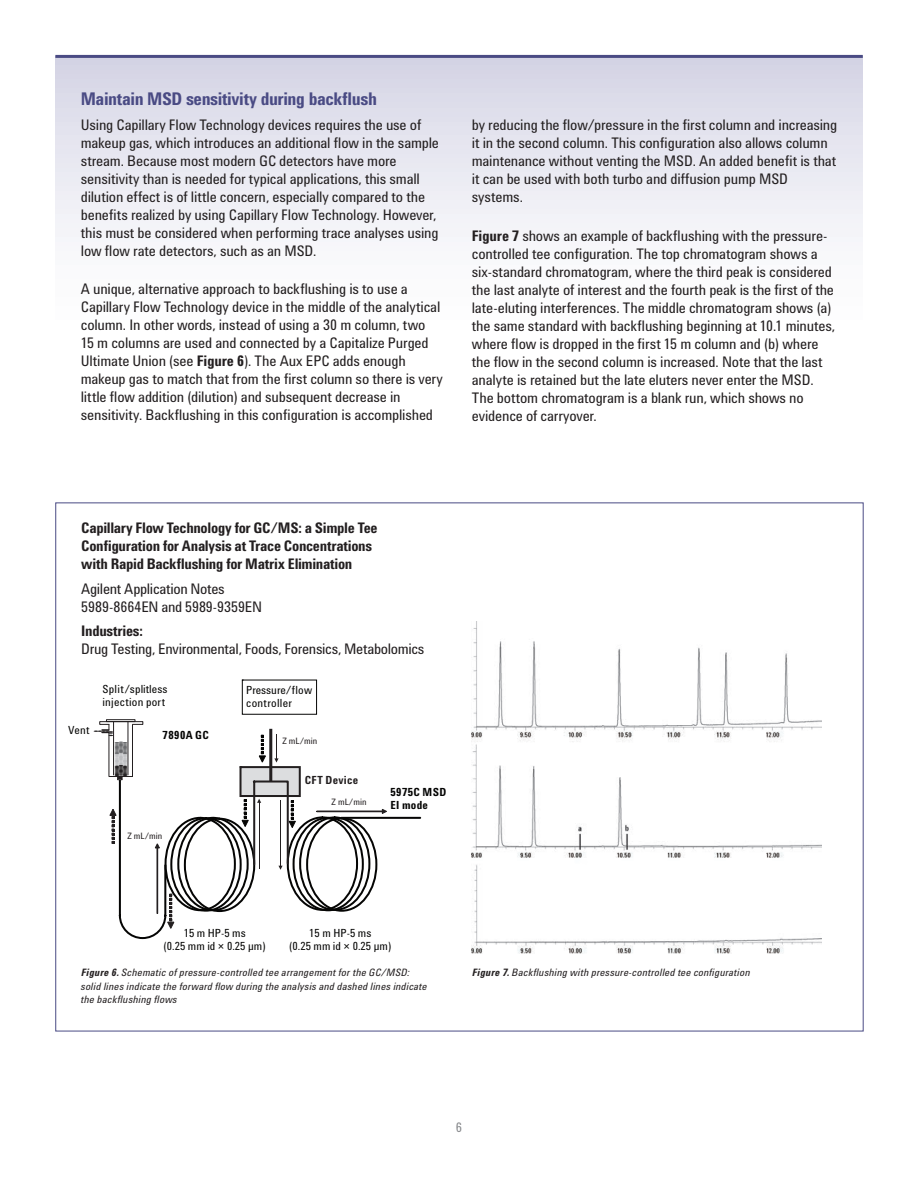
<style>
.page{position:relative;width:918px;height:1188px;background:#fff}
.page>*{position:absolute;margin:0;border:0;box-sizing:border-box;transform-origin:0 0}
.t1{font:700 18px "Agilent Condensed CFF";letter-spacing:-.025em;color:#4a4b84}
.t2{font:15px/18px "Agilent Condensed CFF";letter-spacing:-.015em;color:#231f20}
.t3{font:700 15px/18px "Agilent Condensed CFF";letter-spacing:-.02em;color:#231f20}
.t4{font:13.5px "Agilent Condensed CFF";color:#87898c}
.t5{font:11.55px/13.8px "Agilent Cond";letter-spacing:.005em;color:#050504;text-align:center}
.t6{font:11.55px/13.8px "Agilent Cond";letter-spacing:.025em;color:#050504}
.t7{font:700 11.55px/13.8px "Agilent Cond";letter-spacing:.035em;color:#050504}
.t8{font:700 11.55px "Agilent Cond";letter-spacing:.02em;color:#231f20}
.t9{font:italic 10.5px/13.5px "Agilent Condensed CFF";letter-spacing:.02em;color:#231f20}
.t10{font:9px "Agilent Cond";letter-spacing:.005em;color:#231f20}
.s1{font-weight:700}
</style>
<div class="page">
<div style="left:55px;top:56px;width:808px;height:307px;background:linear-gradient(to bottom,#d7d7e6,#fff)"></div>
<hr style="left:55px;top:55px;width:808px;height:3px;background:#4a4b84">
<div style="left:287px;top:816px;width:71px;height:95px;border:2px solid #050504;border-radius:50%"></div>
<div style="left:293px;top:817px;width:71px;height:94px;border:2px solid #050504;border-radius:50%"></div>
<div style="left:299px;top:816px;width:71px;height:95px;border:2px solid #050504;border-radius:50%"></div>
<div style="left:306px;top:817px;width:71px;height:95px;border:2px solid #050504;border-radius:50%"></div>
<div style="left:241px;top:767px;width:59px;height:29px;background:#dcdddf"></div>
<div style="left:240px;top:766px;width:61px;height:31px;border:2px solid #231f20"></div>
<hr style="left:269px;top:729px;width:3px;height:52px;background:#231f20">
<div style="left:242px;top:680px;width:75px;height:35px;border:1px solid #050504"></div>
<hr style="left:341px;top:817px;width:79px;height:2px;background:#050504">
<div style="left:317px;top:811px;width:66px;height:1px;border:1px solid #231f20"></div>
<svg style="left:382px;top:809px;width:5px;height:5px"></svg>
<svg style="left:274px;top:734px;width:5px;height:29px"></svg>
<svg style="left:259px;top:735px;width:7px;height:27px"></svg>
<svg style="left:182px;top:779px;width:114px;height:91px"></svg>
<div style="left:106px;top:719px;width:29px;height:3px;border:1px solid #231f20"></div>
<svg style="left:94px;top:721px;width:80px;height:219px"></svg>
<img style="left:472px;top:621px;width:349px;height:332px">
<p class="t1" style="left:81px;top:93px;width:298px">Maintain MSD sensitivity during backflush</p>
<p class="t2" style="left:81px;top:117px;width:360px">Using Capillary Flow Technology devices requires the use of makeup gas, which introduces an additional flow in the sample stream. Because most modern GC detectors have more sensitivity than is needed for typical applications, this small dilution effect is of little concern, especially compared to the benefits realized by using Capillary Flow Technology. However, this must be considered when performing trace analyses using low flow rate detectors, such as an MSD.</p>
<p class="t2" style="left:81px;top:281px;width:364px">A unique, alternative approach to backflushing is to use a Capillary Flow Technology device in the middle of the analytical column. In other words, instead of using a 30 m column, two<br>15 m columns are used and connected by a Capitalize Purged Ultimate Union (see <span class="s1">Figure 6</span>). The Aux EPC adds enough makeup gas to match that from the first column so there is very little flow addition (dilution) and subsequent decrease in sensitivity. Backflushing in this configuration is accomplished</p>
<p class="t2" style="left:472px;top:117px;width:367px">by reducing the flow/pressure in the first column and increasing it in the second column. This configuration also allows column maintenance without venting the MSD. An added benefit is that it can be used with both turbo and diffusion pump MSD systems.</p>
<p class="t2" style="left:472px;top:228px;width:365px"><span class="s1">Figure 7</span> shows an example of backflushing with the pressure&shy;controlled tee configuration. The top chromatogram shows a six-standard chromatogram, where the third peak is considered the last analyte of interest and the fourth peak is the first of the late-eluting interferences. The middle chromatogram shows (a) the same standard with backflushing beginning at 10.1 minutes, where flow is dropped in the first 15 m column and (b) where the flow in the second column is increased. Note that the last analyte is retained but the late eluters never enter the MSD.<br>The bottom chromatogram is a blank run, which shows no evidence of carryover.</p>
<p class="t3" style="left:81px;top:520px;width:298px">Capillary Flow Technology for GC/MS: a Simple Tee<br>Configuration for Analysis at Trace Concentrations with Rapid Backflushing for Matrix Elimination</p>
<p class="t2" style="left:81px;top:581px;width:182px">Agilent Application Notes<br>5989-8664EN and 5989-9359EN</p>
<p class="t3" style="left:81px;top:623px;width:63px">Industries:</p>
<p class="t2" style="left:81px;top:641px;width:345px">Drug Testing, Environmental, Foods, Forensics, Metabolomics</p>
<p class="t5" style="left:68px;top:723px;width:23px">Vent</p>
<p class="t5" style="left:102px;top:682px;width:66px;text-align:left">Split/splitless injection port</p>
<p class="t7" style="left:163px;top:728px;width:48px">7890A GC</p>
<p class="t10" style="left:127px;top:830px;width:36px">Z mL/min</p>
<p class="t6" style="left:246px;top:683px;width:67px">Pressure/flow controller</p>
<p class="t10" style="left:282px;top:735px;width:36px">Z mL/min</p>
<p class="t8" style="left:305px;top:774px;width:55px">CFT Device</p>
<p class="t10" style="left:332px;top:797px;width:36px">Z mL/min</p>
<p class="t7" style="left:391px;top:785px;width:57px">5975C MSD<br>EI mode</p>
<p class="t5" style="left:164px;top:926px;width:104px">15 m HP-5 ms<br>(0.25 mm id × 0.25 µm)</p>
<p class="t5" style="left:289px;top:926px;width:104px">15 m HP-5 ms<br>(0.25 mm id × 0.25 µm)</p>
<p class="t9" style="left:81px;top:967px;width:348px"><span class="s1">Figure 6.</span> Schematic of pressure-controlled tee arrangement for the GC/MSD: solid lines indicate the forward flow during the analysis and dashed lines indicate the backflushing flows</p>
<p class="t9" style="left:472px;top:967px;width:280px"><span class="s1">Figure 7.</span> Backflushing with pressure-controlled tee configuration</p>
<p class="t4" style="left:456px;top:1122px;width:8px">6</p>
</div>
